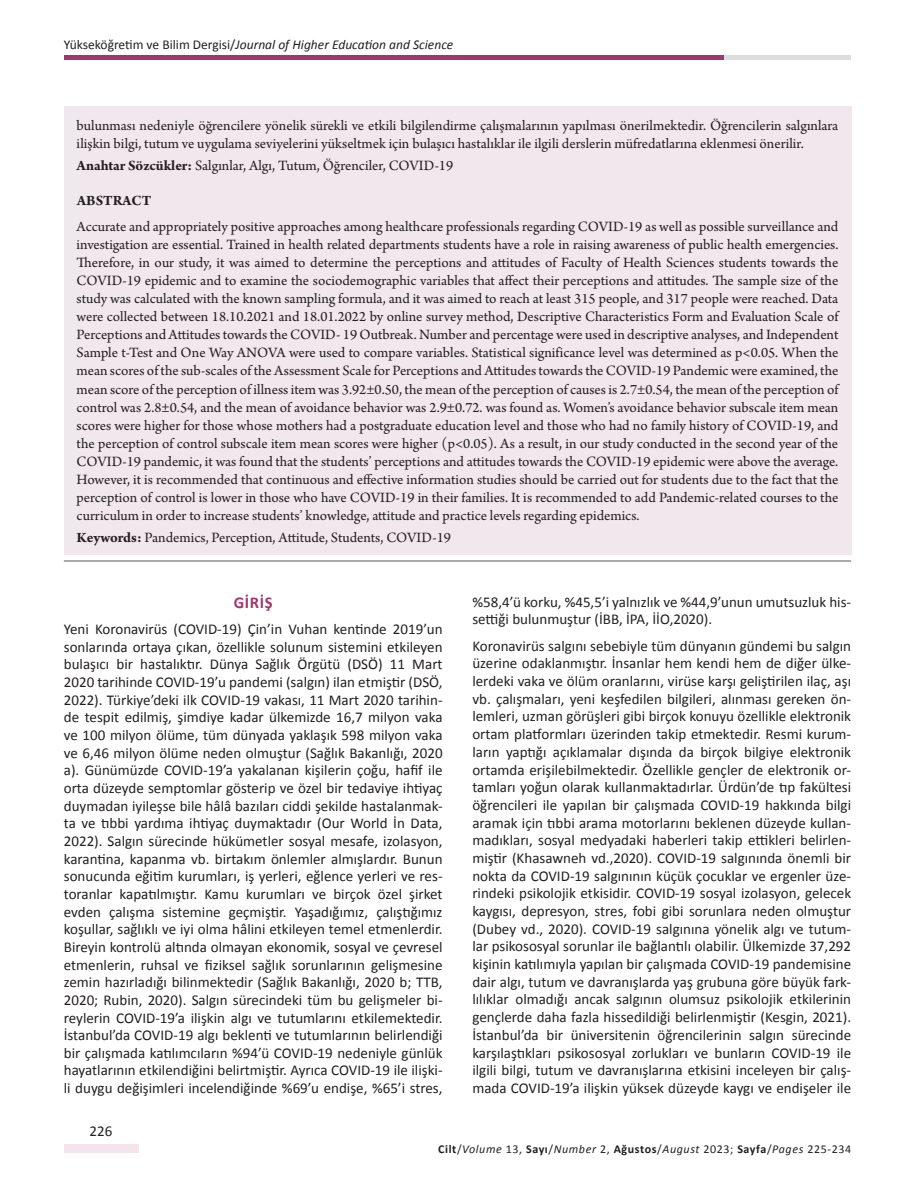
<style>
.page{position:relative;width:915px;height:1191px;background:#fff}
.page>*{position:absolute;margin:0;border:0;box-sizing:border-box;transform-origin:0 0}
.t1{font:700 16.5px "Calibri";color:#9f366c}
.t2{font:15px/17.7px "Calibri";color:#231f20;text-align:justify}
.t3{font:15px/18px "Arno Pro";color:#231f20}
.t4{font:700 15px "Arno Pro";letter-spacing:.005em;color:#231f20}
.t5{font:italic 13.5px "Calibri";color:#231f20}
.t6{font:italic 12px "Calibri";letter-spacing:.05em;color:#231f20}
.s1{font-style:normal}
.s2{font-weight:700}
.s3{font-weight:700;font-style:normal}
</style>
<div class="page">
<div style="left:64px;top:1144px;width:74px;height:8px;background:#f3e5eb"></div>
<div style="left:719px;top:55px;width:131px;height:5px;background:#dcdddf"></div>
<div style="left:64px;top:55px;width:659px;height:5px;background:#9f366c"></div>
<div style="left:64px;top:106px;width:786px;height:449px;background:#f1e8ed"></div>
<hr style="left:64px;top:560px;width:786px;height:1px;background:#57585a">
<p class="t5" style="left:64px;top:36px;width:391px"><span class="s1">Yükseköğretim ve Bilim Dergisi/</span>Journal of Higher Education and Science</p>
<p class="t3" style="left:77px;top:117px;width:763px">bulunması nedeniyle öğrencilere yönelik sürekli ve etkili bilgilendirme çalışmalarının yapılması önerilmektedir. Öğrencilerin salgınlara ilişkin bilgi, tutum ve uygulama seviyelerini yükseltmek için bulaşıcı hastalıklar ile ilgili derslerin müfredatlarına eklenmesi önerilir.</p>
<p class="t3" style="left:77px;top:157px;width:378px"><span class="s2">Anahtar Sözcükler:</span> Salgınlar, Algı, Tutum, Öğrenciler, COVID-19</p>
<p class="t4" style="left:77px;top:192px;width:76px">ABSTRACT</p>
<p class="t3" style="left:77px;top:219px;width:763px;text-align:justify">Accurate and appropriately positive approaches among healthcare professionals regarding COVID-19 as well as possible surveillance and investigation are essential. Trained in health related departments students have a role in raising awareness of public health emergencies.<br>Therefore, in our study, it was aimed to determine the perceptions and attitudes of Faculty of Health Sciences students towards the COVID-19 epidemic and to examine the sociodemographic variables that affect their perceptions and attitudes. The sample size of the study was calculated with the known sampling formula, and it was aimed to reach at least 315 people, and 317 people were reached. Data were collected between 18.10.2021 and 18.01.2022 by online survey method, Descriptive Characteristics Form and Evaluation Scale of Perceptions and Attitudes towards the COVID- 19 Outbreak. Number and percentage were used in descriptive analyses, and Independent Sample t-Test and One Way ANOVA were used to compare variables. Statistical significance level was determined as p&lt;0.05. When the mean scores of the sub-scales of the Assessment Scale for Perceptions and Attitudes towards the COVID-19 Pandemic were examined, the mean score of the perception of illness item was 3.92±0.50, the mean of the perception of causes is 2.7±0.54, the mean of the perception of control was 2.8±0.54, and the mean of avoidance behavior was 2.9±0.72. was found as. Women’s avoidance behavior subscale item mean scores were higher for those whose mothers had a postgraduate education level and those who had no family history of COVID-19, and the perception of control subscale item mean scores were higher (p&lt;0.05). As a result, in our study conducted in the second year of the COVID-19 pandemic, it was found that the students’ perceptions and attitudes towards the COVID-19 epidemic were above the average.<br>However, it is recommended that continuous and effective information studies should be carried out for students due to the fact that the perception of control is lower in those who have COVID-19 in their families. It is recommended to add Pandemic-related courses to the curriculum in order to increase students’ knowledge, attitude and practice levels regarding epidemics.</p>
<p class="t3" style="left:77px;top:529px;width:376px"><span class="s2">Keywords:</span> Pandemics, Perception, Attitude, Students, COVID-19</p>
<p class="t1" style="left:234px;top:592px;width:40px">GIRIŞ</p>
<p class="t2" style="left:64px;top:620px;width:380px">Yeni Koronavirüs (COVID-19) Çin’in Vuhan kentinde 2019’un sonlarında ortaya çıkan, özellikle solunum sistemini etkileyen bulaşıcı bir hastalıktır. Dünya Sağlık Örgütü (DSÖ) 11 Mart 2020 tarihinde COVID-19’u pandemi (salgın) ilan etmiştir (DSÖ, 2022). Türkiye’deki ilk COVID-19 vakası, 11 Mart 2020 tarihin&shy;de tespit edilmiş, şimdiye kadar ülkemizde 16,7 milyon vaka ve 100 milyon ölüme, tüm dünyada yaklaşık 598 milyon vaka ve 6,46 milyon ölüme neden olmuştur (Sağlık Bakanlığı, 2020 a). Günümüzde COVID-19’a yakalanan kişilerin çoğu, hafif ile orta düzeyde semptomlar gösterip ve özel bir tedaviye ihtiyaç duymadan iyileşse bile hâlâ bazıları ciddi şekilde hastalanmak&shy;ta ve tıbbi yardıma ihtiyaç duymaktadır (Our World İn Data, 2022). Salgın sürecinde hükümetler sosyal mesafe, izolasyon, karantina, kapanma vb. birtakım önlemler almışlardır. Bunun sonucunda eğitim kurumları, iş yerleri, eğlence yerleri ve res&shy;toranlar kapatılmıştır. Kamu kurumları ve birçok özel şirket evden çalışma sistemine geçmiştir. Yaşadığımız, çalıştığımız koşullar, sağlıklı ve iyi olma hâlini etkileyen temel etmenlerdir.<br>Bireyin kontrolü altında olmayan ekonomik, sosyal ve çevresel etmenlerin, ruhsal ve fiziksel sağlık sorunlarının gelişmesine zemin hazırladığı bilinmektedir (Sağlık Bakanlığı, 2020 b; TTB, 2020; Rubin, 2020). Salgın sürecindeki tüm bu gelişmeler bi&shy;reylerin COVID-19’a ilişkin algı ve tutumlarını etkilemektedir.<br>İstanbul’da COVID-19 algı beklenti ve tutumlarının belirlendiği bir çalışmada katılımcıların %94’ü COVID-19 nedeniyle günlük hayatlarının etkilendiğini belirtmiştir. Ayrıca COVID-19 ile ilişki&shy;li duygu değişimleri incelendiğinde %69’u endişe, %65’i stres,</p>
<p class="t2" style="left:90px;top:1122px;width:24px">226</p>
<p class="t2" style="left:472px;top:593px;width:380px">%58,4’ü korku, %45,5’i yalnızlık ve %44,9’unun umutsuzluk his&shy;settiği bulunmuştur (İBB, İPA, İİO,2020).</p>
<p class="t2" style="left:472px;top:637px;width:380px">Koronavirüs salgını sebebiyle tüm dünyanın gündemi bu salgın üzerine odaklanmıştır. İnsanlar hem kendi hem de diğer ülke&shy;lerdeki vaka ve ölüm oranlarını, virüse karşı geliştirilen ilaç, aşı vb. çalışmaları, yeni keşfedilen bilgileri, alınması gereken ön&shy;lemleri, uzman görüşleri gibi birçok konuyu özellikle elektronik ortam platformları üzerinden takip etmektedir. Resmi kurum&shy;ların yaptığı açıklamalar dışında da birçok bilgiye elektronik ortamda erişilebilmektedir. Özellikle gençler de elektronik or&shy;tamları yoğun olarak kullanmaktadırlar. Ürdün’de tıp fakültesi öğrencileri ile yapılan bir çalışmada COVID-19 hakkında bilgi aramak için tıbbi arama motorlarını beklenen düzeyde kullan&shy;madıkları, sosyal medyadaki haberleri takip ettikleri belirlen&shy;miştir (Khasawneh vd.,2020). COVID-19 salgınında önemli bir nokta da COVID-19 salgınının küçük çocuklar ve ergenler üze&shy;rindeki psikolojik etkisidir. COVID-19 sosyal izolasyon, gelecek kaygısı, depresyon, stres, fobi gibi sorunlara neden olmuştur (Dubey vd., 2020). COVID-19 salgınına yönelik algı ve tutum&shy;lar psikososyal sorunlar ile bağlantılı olabilir. Ülkemizde 37,292 kişinin katılımıyla yapılan bir çalışmada COVID-19 pandemisine dair algı, tutum ve davranışlarda yaş grubuna göre büyük fark&shy;lılıklar olmadığı ancak salgının olumsuz psikolojik etkilerinin gençlerde daha fazla hissedildiği belirlenmiştir (Kesgin, 2021).<br>İstanbul’da bir üniversitenin öğrencilerinin salgın sürecinde karşılaştıkları psikososyal zorlukları ve bunların COVID-19 ile ilgili bilgi, tutum ve davranışlarına etkisini inceleyen bir çalış&shy;mada COVID-19’a ilişkin yüksek düzeyde kaygı ve endişeler ile</p>
<p class="t6" style="left:438px;top:1140px;width:414px"><span class="s3">Cilt</span><span class="s1">/</span>Volume <span class="s1">13,</span> <span class="s3">Sayı</span><span class="s1">/</span>Number <span class="s1">2,</span> <span class="s3">Ağustos</span><span class="s1">/</span>August <span class="s1">2023;</span> <span class="s3">Sayfa</span><span class="s1">/</span>Pages <span class="s1">225-234</span></p>
</div>
